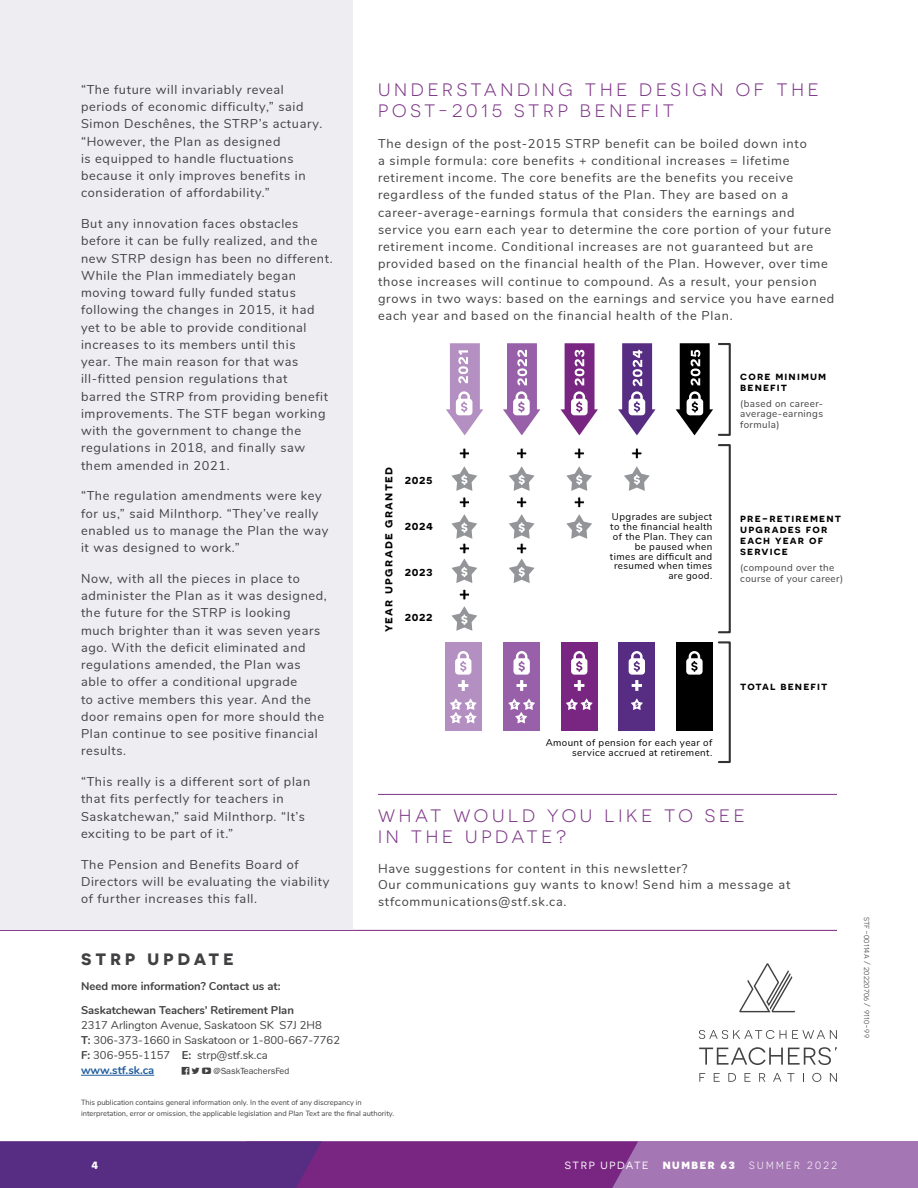
<style>
.page{position:relative;width:918px;height:1188px;background:#fff}
.page>*{position:absolute;margin:0;border:0;box-sizing:border-box;transform-origin:0 0}
.t1{font:18px/21px "Novecentosanswide";letter-spacing:.21em;color:#7d3686}
.t2{font:700 16.5px "Novecentosanswide";letter-spacing:.25em;color:#414042}
.t3{font:12.75px/17.2px "Nunito";letter-spacing:.05em;color:#414042}
.t4{font:600 12.6px "Novecentosanswide";letter-spacing:.1em;color:#000}
.t5{font:11.25px/15px "Nunito";color:#414042}
.t6{font:600 11.25px/10.9px "Novecentosanswide";letter-spacing:.1em;color:#000}
.t7{font:700 11.25px "Nunito";color:#414042}
.t8{font:10.5px "Novecentosanswide";letter-spacing:.15em;color:#fff}
.t9{font:10.5px "Novecentosans";letter-spacing:.23em;color:#fff}
.t10{font:800 10.5px "Novecentosanswide";letter-spacing:.15em;color:#fff}
.t11{font:700 10.5px "Novecentosanswide";color:#fff}
.t12{font:9.75px/9.8px "Nunito";letter-spacing:.04em;color:#000;text-align:right}
.t13{font:9.75px/9.8px "Nunito";letter-spacing:.04em;color:#414042}
.t14{font:9px "Novecentosans";letter-spacing:.02em;color:#414042}
.t15{font:9px "ITC Franklin Gothic Std";color:#414042}
.t16{font:7.5px/10.5px "Nunito";color:#414042}
.s1{font-weight:700}
.s2{font-weight:700;color:#215e9e}
.s3{font-style:italic}
</style>
<div class="page">
<hr style="left:81px;top:1075px;width:73px;height:1px;background:#215e9e">
<hr style="left:0;top:930px;width:837px;height:1px;background:#792682">
<svg style="left:739px;top:963px;width:56px;height:49px"></svg>
<svg style="left:699px;top:1030px;width:87px;height:9px"></svg>
<svg style="left:792px;top:1030px;width:45px;height:9px"></svg>
<svg style="left:699px;top:1073px;width:6px;height:9px"></svg>
<svg style="left:714px;top:1073px;width:6px;height:9px"></svg>
<svg style="left:728px;top:1073px;width:8px;height:9px"></svg>
<svg style="left:745px;top:1073px;width:6px;height:9px"></svg>
<svg style="left:759px;top:1073px;width:6px;height:9px"></svg>
<svg style="left:773px;top:1073px;width:8px;height:9px"></svg>
<svg style="left:787px;top:1073px;width:7px;height:9px"></svg>
<svg style="left:812px;top:1073px;width:9px;height:9px"></svg>
<svg style="left:830px;top:1073px;width:7px;height:9px"></svg>
<svg style="left:699px;top:1047px;width:138px;height:18px"></svg>
<div style="left:0;top:1142px;width:918px;height:46px;background:#a476b3"></div>
<svg style="left:0;top:1142px;width:638px;height:46px"></svg>
<div style="left:0;top:0;width:352px;height:930px;background:#eeedf1"></div>
<div style="left:718px;top:641px;width:13px;height:122px;border:2px solid #343333"></div>
<div style="left:718px;top:444px;width:13px;height:189px;border:2px solid #343333"></div>
<div style="left:718px;top:343px;width:13px;height:93px;border:2px solid #343333"></div>
<svg style="left:459px;top:448px;width:10px;height:11px"></svg>
<svg style="left:459px;top:497px;width:10px;height:11px"></svg>
<svg style="left:459px;top:589px;width:10px;height:11px"></svg>
<svg style="left:446px;top:343px;width:37px;height:92px"></svg>
<svg style="left:451px;top:466px;width:26px;height:25px"></svg>
<svg style="left:451px;top:514px;width:26px;height:69px"></svg>
<svg style="left:451px;top:606px;width:26px;height:25px"></svg>
<div style="left:445px;top:643px;width:37px;height:88px;background:#b48fc1"></div>
<svg style="left:450px;top:698px;width:27px;height:25px"></svg>
<svg style="left:455px;top:651px;width:16px;height:40px"></svg>
<svg style="left:503px;top:343px;width:37px;height:92px"></svg>
<svg style="left:517px;top:448px;width:10px;height:11px"></svg>
<svg style="left:517px;top:497px;width:10px;height:11px"></svg>
<svg style="left:509px;top:466px;width:26px;height:25px"></svg>
<svg style="left:509px;top:514px;width:26px;height:69px"></svg>
<div style="left:503px;top:643px;width:37px;height:88px;background:#9760a8"></div>
<svg style="left:508px;top:698px;width:27px;height:25px"></svg>
<svg style="left:513px;top:651px;width:17px;height:40px"></svg>
<svg style="left:561px;top:343px;width:37px;height:92px"></svg>
<svg style="left:574px;top:448px;width:10px;height:11px"></svg>
<svg style="left:574px;top:497px;width:10px;height:11px"></svg>
<svg style="left:566px;top:466px;width:26px;height:25px"></svg>
<svg style="left:566px;top:514px;width:26px;height:25px"></svg>
<div style="left:561px;top:643px;width:37px;height:88px;background:#792682"></div>
<svg style="left:566px;top:698px;width:27px;height:12px"></svg>
<svg style="left:571px;top:651px;width:16px;height:40px"></svg>
<svg style="left:618px;top:343px;width:38px;height:92px"></svg>
<svg style="left:631px;top:448px;width:11px;height:11px"></svg>
<svg style="left:624px;top:466px;width:26px;height:25px"></svg>
<div style="left:618px;top:643px;width:37px;height:88px;background:#562d83"></div>
<svg style="left:631px;top:698px;width:12px;height:12px"></svg>
<svg style="left:629px;top:651px;width:16px;height:40px"></svg>
<svg style="left:676px;top:343px;width:37px;height:92px"></svg>
<div style="left:676px;top:643px;width:37px;height:88px;background:#000"></div>
<svg style="left:686px;top:651px;width:17px;height:24px"></svg>
<hr style="left:378px;top:794px;width:459px;height:1px;background:#7d3686">
<p class="t3" style="left:81px;top:80px;width:243px">“The future will invariably reveal periods of economic difficulty,” said Simon Deschênes, the STRP’s actuary. “However, the Plan as designed<br>is equipped to handle fluctuations because it only improves benefits in consideration of affordability.”</p>
<p class="t3" style="left:81px;top:214px;width:253px">But any innovation faces obstacles before it can be fully realized, and the new STRP design has been no different.<br>While the Plan immediately began moving toward fully funded status following the changes in 2015, it had yet to be able to provide conditional increases to its members until this<br>year. The main reason for that was ill-fitted pension regulations that<br>barred the STRP from providing benefit improvements. The STF began working with the government to change the regulations in 2018, and finally saw them amended in 2021.</p>
<p class="t3" style="left:81px;top:487px;width:249px">“The regulation amendments were key for us,” said Milnthorp. “They’ve really enabled us to manage the Plan the way it was designed to work.”</p>
<p class="t3" style="left:81px;top:569px;width:247px">Now, with all the pieces in place to administer the Plan as it was designed, the future for the STRP is looking much brighter than it was seven years ago. With the deficit eliminated and regulations amended, the Plan was able to offer a conditional upgrade<br>to active members this year. And the door remains open for more should the Plan continue to see positive financial results.</p>
<p class="t3" style="left:81px;top:772px;width:231px">“This really is a different sort of plan that fits perfectly for teachers in Saskatchewan,” said Milnthorp. “It’s exciting to be part of it.”</p>
<p class="t3" style="left:81px;top:855px;width:250px">The Pension and Benefits Board of<br>Directors will be evaluating the viability of further increases this fall.</p>
<h1 class="t1" style="left:378px;top:79px;width:442px">UNDERSTANDING THE DESIGN OF THE<br>POST-2015 STRP BENEFIT</h1>
<p class="t3" style="left:378px;top:134px;width:458px">The design of the post-2015 STRP benefit can be boiled down into<br>a simple formula: core benefits + conditional increases = lifetime retirement income. The core benefits are the benefits you receive regardless of the funded status of the Plan. They are based on a career-average-earnings formula that considers the earnings and service you earn each year to determine the core portion of your future retirement income. Conditional increases are not guaranteed but are provided based on the financial health of the Plan. However, over time those increases will continue to compound. As a result, your pension grows in two ways: based on the earnings and service you have earned each year and based on the financial health of the Plan.</p>
<p class="t4" style="left:380px;top:632px;width:167px;rotate:-90deg">year upgrade granted</p>
<p class="t4" style="left:405px;top:472px;width:29px">2025</p>
<p class="t4" style="left:405px;top:518px;width:30px">2024</p>
<p class="t4" style="left:405px;top:563px;width:29px">2023</p>
<p class="t4" style="left:405px;top:609px;width:29px">2022</p>
<p class="t6" style="left:740px;top:370px;width:88px">core minimum benefit</p>
<p class="t13" style="left:740px;top:398px;width:84px">(based on career&shy;average-earnings</p>
<p class="t13" style="left:740px;top:419px;width:41px">formula)</p>
<p class="t12" style="left:610px;top:512px;width:104px">Upgrades are subject to the financial health of the Plan. They can be paused when times are difficult and resumed when times are good.</p>
<p class="t6" style="left:740px;top:512px;width:102px">pre-retirement upgrades for each year of service</p>
<p class="t13" style="left:740px;top:562px;width:105px;line-height:11.1px">(compound over the course of your career)</p>
<p class="t12" style="left:546px;top:738px;width:168px">Amount of pension for each year of service accrued at retirement.</p>
<p class="t6" style="left:740px;top:680px;width:89px">total benefit</p>
<h1 class="t1" style="left:378px;top:805px;width:368px">WHAT WOULD YOU LIKE TO SEE<br>IN THE UPDATE?</h1>
<p class="t3" style="left:378px;top:859px;width:414px;line-height:16.5px">Have suggestions for content in this newsletter?<br>Our communications guy wants to know! Send him a message at stfcommunications@stf.sk.ca.</p>
<p class="t2" style="left:81px;top:949px;width:154px">STRP UPDATE</p>
<p class="t7" style="left:81px;top:977px;width:201px">Need more information? Contact us at:</p>
<p class="t7" style="left:81px;top:1002px;width:214px">Saskatchewan Teachers’ Retirement Plan</p>
<p class="t5" style="left:81px;top:1017px;width:261px">2317 Arlington Avenue, Saskatoon SK S7J 2H8<br><span class="s1">T:</span> 306-373-1660 in Saskatoon or 1-800-667-7762<br><span class="s1">F:</span> 306-955-1157 <span class="s1">E:</span> strp@stf.sk.ca <span class="s2">www.stf.sk.ca</span></p>
<p class="t15" style="left:214px;top:1066px;width:77px">@SaskTeachersFed</p>
<p class="t16" style="left:81px;top:1097px;width:315px">This publication contains general information only. In the event of any discrepancy in interpretation, error or omission, the applicable legislation and <span class="s3">Plan Text</span> are the final authority.</p>
<p class="t11" style="left:92px;top:1159px;width:8px">4</p>
<p class="t8" style="left:565px;top:1159px;width:85px">STRP UPDATE</p>
<p class="t10" style="left:663px;top:1159px;width:74px">NUMBER 63</p>
<p class="t9" style="left:749px;top:1159px;width:89px">SUMMER 2022</p>
<p class="t14" style="left:872px;top:917px;width:122px;rotate:90deg">stf-00114a / 20220706 / 9110-99</p>
</div>
